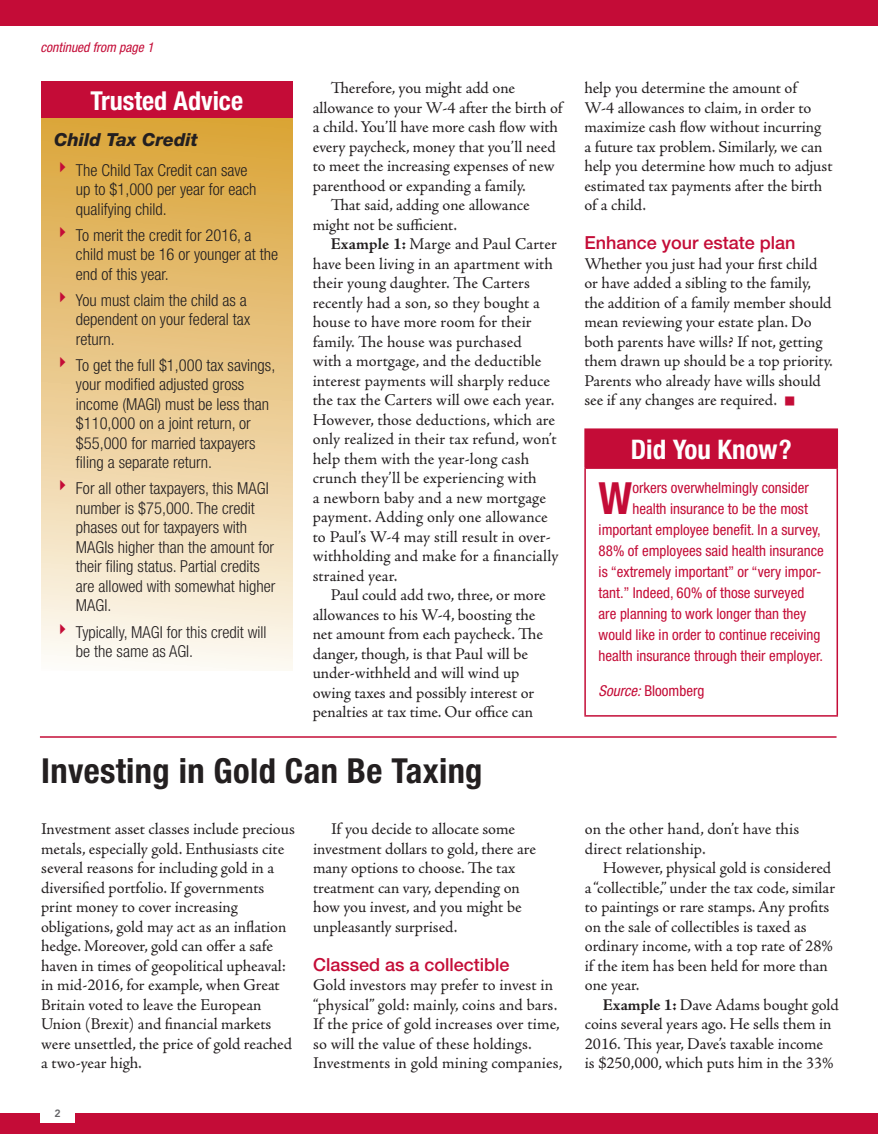
<style>
.page{position:relative;width:878px;height:1134px;background:#fff}
.page>*{position:absolute;margin:0;border:0;box-sizing:border-box;transform-origin:0 0}
.t1{font:700 condensed 44.4px "Helvetica Neue";color:#c40c37}
.t2{font:700 condensed 34.5px "Helvetica Neue";letter-spacing:.01em;color:#231f20}
.t3{font:700 condensed 27px "Helvetica Neue";color:#fff}
.t4{font:700 condensed 26.1px "Helvetica Neue";color:#fff}
.t5{font:500 18px "Helvetica Neue";color:#c40c37}
.t6{font:italic 800 18px "Helvetica Neue";color:#231f20}
.t7{font:16.5px/19.5px "Adobe Jenson Pro";color:#231f20}
.t8{font:300 condensed 16.5px/19.5px "Helvetica Neue";color:#231f20}
.t9{font:condensed 15px "Helvetica Neue";color:#c40c37}
.t10{font:italic condensed 13.5px "Helvetica Neue";color:#c40c37}
.t11{font:800 10.5px "Avenir";color:#636366}
.s1{font-weight:700}
.s2{font-style:italic}
</style>
<div class="page">
<div style="left:0;top:0;width:878px;height:26px;background:#c40c37"></div>
<div style="left:0;top:1113px;width:878px;height:21px;background:#c40c37"></div>
<div style="left:40px;top:1104px;width:35px;height:19px;background:#fff"></div>
<hr style="left:40px;top:736px;width:796px;height:2px;background:#c40c37">
<div style="left:585px;top:429px;width:252px;height:39px;background:#c40c37"></div>
<hr style="left:584px;top:430px;width:2px;height:37px;background:#c40c37">
<hr style="left:584px;top:428px;width:254px;height:2px;background:#c40c37">
<hr style="left:836px;top:430px;width:2px;height:37px;background:#c40c37">
<hr style="left:584px;top:469px;width:2px;height:246px;background:#c40c37">
<hr style="left:584px;top:467px;width:254px;height:2px;background:#c40c37">
<hr style="left:836px;top:469px;width:2px;height:246px;background:#c40c37">
<hr style="left:584px;top:715px;width:254px;height:2px;background:#c40c37">
<div style="left:41px;top:81px;width:251px;height:38px;background:#c40c37"></div>
<div style="left:41px;top:119px;width:251px;height:551px;background:linear-gradient(to bottom,#daa237,#fcf8f1)"></div>
<svg style="left:60px;top:162px;width:6px;height:10px"></svg>
<svg style="left:60px;top:227px;width:6px;height:10px"></svg>
<svg style="left:60px;top:292px;width:6px;height:10px"></svg>
<svg style="left:60px;top:357px;width:6px;height:10px"></svg>
<svg style="left:60px;top:480px;width:6px;height:11px"></svg>
<svg style="left:60px;top:623px;width:6px;height:11px"></svg>
<p class="t10" style="left:40px;top:40px;width:115px">continued from page 1</p>
<h3 class="t4" style="left:90px;top:85px;width:154px">Trusted Advice</h3>
<p class="t6" style="left:54px;top:128px;width:145px">Child Tax Credit</p>
<p class="t8" style="left:76px;top:160px;width:182px">The Child Tax Credit can save up to $1,000 per year for each qualifying child.</p>
<p class="t8" style="left:76px;top:225px;width:204px">To merit the credit for 2016, a child must be 16 or younger at the end of this year.</p>
<p class="t8" style="left:76px;top:290px;width:176px">You must claim the child as a dependent on your federal tax return.</p>
<p class="t8" style="left:76px;top:355px;width:201px">To get the full $1,000 tax savings, your modified adjusted gross income (MAGI) must be less than $110,000 on a joint return, or $55,000 for married taxpayers filing a separate return.</p>
<p class="t8" style="left:76px;top:479px;width:201px">For all other taxpayers, this MAGI number is $75,000. The credit phases out for taxpayers with<br>MAGIs higher than the amount for their filing status. Partial credits are allowed with somewhat higher<br>MAGI.</p>
<p class="t8" style="left:76px;top:622px;width:192px">Typically, MAGI for this credit will be the same as AGI.</p>
<p class="t7" style="left:331px;top:78px;width:186px">Therefore, you might add one</p>
<p class="t7" style="left:313px;top:98px;width:251px">allowance to your W-4 after the birth of</p>
<p class="t7" style="left:313px;top:117px;width:247px">a child. You’ll have more cash flow with</p>
<p class="t7" style="left:313px;top:137px;width:244px">every paycheck, money that you’ll need</p>
<p class="t7" style="left:313px;top:156px;width:243px">to meet the increasing expenses of new</p>
<p class="t7" style="left:313px;top:176px;width:215px">parenthood or expanding a family.</p>
<p class="t7" style="left:331px;top:195px;width:200px">That said, adding one allowance</p>
<p class="t7" style="left:313px;top:215px;width:146px">might not be sufficient.</p>
<p class="t7" style="left:331px;top:234px;width:228px"><span class="s1">Example 1:</span> Marge and Paul Carter</p>
<p class="t7" style="left:313px;top:254px;width:242px">have been living in an apartment with</p>
<p class="t7" style="left:313px;top:273px;width:219px">their young daughter. The Carters</p>
<p class="t7" style="left:313px;top:293px;width:229px">recently had a son, so they bought a</p>
<p class="t7" style="left:313px;top:312px;width:220px">house to have more room for their</p>
<p class="t7" style="left:313px;top:332px;width:211px">family. The house was purchased</p>
<p class="t7" style="left:313px;top:351px;width:230px">with a mortgage, and the deductible</p>
<p class="t7" style="left:313px;top:371px;width:239px">interest payments will sharply reduce</p>
<p class="t7" style="left:313px;top:390px;width:243px">the tax the Carters will owe each year.</p>
<p class="t7" style="left:313px;top:410px;width:244px">However, those deductions, which are</p>
<p class="t7" style="left:313px;top:429px;width:245px">only realized in their tax refund, won’t</p>
<p class="t7" style="left:313px;top:449px;width:218px">help them with the year-long cash</p>
<p class="t7" style="left:313px;top:468px;width:225px">crunch they’ll be experiencing with</p>
<p class="t7" style="left:313px;top:488px;width:235px">a newborn baby and a new mortgage</p>
<p class="t7" style="left:313px;top:507px;width:236px">payment. Adding only one allowance</p>
<p class="t7" style="left:313px;top:527px;width:239px">to Paul’s W-4 may still result in over-</p>
<p class="t7" style="left:313px;top:547px;width:247px">withholding and make for a financially</p>
<p class="t7" style="left:313px;top:566px;width:86px">strained year.</p>
<p class="t7" style="left:331px;top:586px;width:216px">Paul could add two, three, or more</p>
<p class="t7" style="left:313px;top:605px;width:224px">allowances to his W-4, boosting the</p>
<p class="t7" style="left:313px;top:625px;width:232px">net amount from each paycheck. The</p>
<p class="t7" style="left:313px;top:644px;width:217px">danger, though, is that Paul will be</p>
<p class="t7" style="left:313px;top:664px;width:208px">under-withheld and will wind up</p>
<p class="t7" style="left:313px;top:683px;width:223px">owing taxes and possibly interest or</p>
<p class="t7" style="left:313px;top:703px;width:222px">penalties at tax time. Our office can</p>
<h2 class="t2" style="left:41px;top:750px;width:443px">Investing in Gold Can Be Taxing</h2>
<p class="t7" style="left:41px;top:819px;width:255px">Investment asset classes include precious metals, especially gold. Enthusiasts cite several reasons for including gold in a diversified portfolio. If governments print money to cover increasing obligations, gold may act as an inflation hedge. Moreover, gold can offer a safe haven in times of geopolitical upheaval: in mid-2016, for example, when Great Britain voted to leave the European Union (Brexit) and financial markets were unsettled, the price of gold reached a two-year high.</p>
<p class="t7" style="left:313px;top:819px;width:224px;text-indent:18px">If you decide to allocate some investment dollars to gold, there are many options to choose. The tax treatment can vary, depending on how you invest, and you might be unpleasantly surprised.</p>
<p class="t5" style="left:313px;top:953px;width:198px">Classed as a collectible</p>
<p class="t7" style="left:313px;top:975px;width:251px">Gold investors may prefer to invest in “physical” gold: mainly, coins and bars.<br>If the price of gold increases over time, so will the value of these holdings.<br>Investments in gold mining companies,</p>
<p class="t11" style="left:55px;top:1107px;width:8px">2</p>
<p class="t7" style="left:584px;top:79px;width:250px">help you determine the amount of<br>W-4 allowances to claim, in order to maximize cash flow without incurring<br>a future tax problem. Similarly, we can help you determine how much to adjust estimated tax payments after the birth of a child.</p>
<p class="t5" style="left:584px;top:232px;width:213px">Enhance your estate plan</p>
<p class="t7" style="left:584px;top:254px;width:250px">Whether you just had your first child or have added a sibling to the family, the addition of a family member should mean reviewing your estate plan. Do both parents have wills? If not, getting them drawn up should be a top priority.<br>Parents who already have wills should see if any changes are required.</p>
<h3 class="t3" style="left:630px;top:433px;width:162px">Did You Know?</h3>
<h1 class="t1" style="left:598px;top:472px;width:35px">W</h1>
<p class="t9" style="left:632px;top:479px;width:178px">orkers overwhelmingly consider</p>
<p class="t9" style="left:632px;top:500px;width:177px">health insurance to be the most</p>
<p class="t9" style="left:598px;top:521px;width:224px">important employee benefit. In a survey,</p>
<p class="t9" style="left:598px;top:542px;width:226px">88% of employees said health insurance</p>
<p class="t9" style="left:598px;top:563px;width:224px">is “extremely important” or “very impor-</p>
<p class="t9" style="left:598px;top:584px;width:207px">tant.” Indeed, 60% of those surveyed</p>
<p class="t9" style="left:598px;top:605px;width:209px">are planning to work longer than they</p>
<p class="t9" style="left:598px;top:626px;width:223px">would like in order to continue receiving</p>
<p class="t9" style="left:598px;top:647px;width:226px">health insurance through their employer.</p>
<p class="t9" style="left:598px;top:682px;width:107px"><span class="s2">Source:</span> Bloomberg</p>
<p class="t7" style="left:585px;top:819px;width:216px">on the other hand, don’t have this direct relationship.</p>
<p class="t7" style="left:585px;top:858px;width:252px;text-indent:18px">However, physical gold is considered a “collectible,” under the tax code, similar to paintings or rare stamps. Any profits on the sale of collectibles is taxed as ordinary income, with a top rate of 28% if the item has been held for more than one year.</p>
<p class="t7" style="left:585px;top:995px;width:255px;text-indent:18px"><span class="s1">Example 1:</span> Dave Adams bought gold coins several years ago. He sells them in 2016. This year, Dave’s taxable income<br>is $250,000, which puts him in the 33%</p>
</div>
